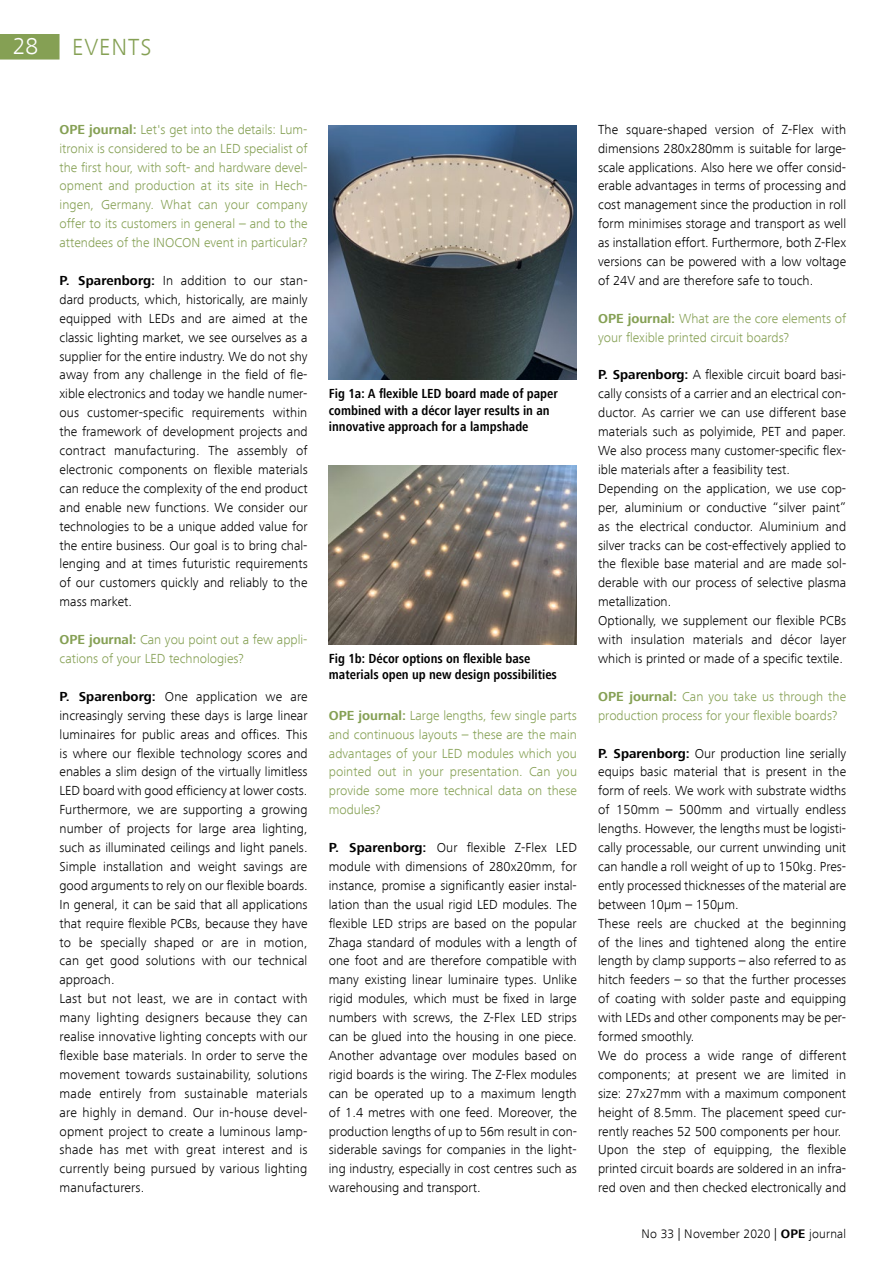
<style>
.page{position:relative;width:893px;height:1263px;background:#fff}
.page>*{position:absolute;margin:0;border:0;box-sizing:border-box;transform-origin:0 0}
.t1{font:300 24px "Frutiger Next Com";letter-spacing:.04em;color:#85a054}
.t2{font:300 24px "Frutiger Next Com";color:#fff}
.t3{font:300 13.5px/18.9px "Frutiger Next Com";letter-spacing:.005em;color:#000;text-align:justify}
.t4{font:300 13.5px/18.9px "Frutiger Next Com";color:#85a054}
.t5{font:700 condensed 13.5px/16.2px "Frutiger Next Com";color:#000}
.t6{font:300 12.75px "Frutiger Next Com";letter-spacing:.02em;color:#000}
.s1{font-weight:700}
</style>
<div class="page">
<div style="left:0;top:34px;width:60px;height:26px;background:#85a054"></div>
<img style="left:329px;top:466px;width:248px;height:178px">
<img style="left:329px;top:126px;width:248px;height:253px">
<h1 class="t2" style="left:13px;top:33px;width:27px">28</h1>
<h1 class="t1" style="left:72px;top:33px;width:81px">EVENTS</h1>
<p class="t4" style="left:60px;top:120px;width:250px;text-align:justify"><span class="s1">OPE journal:</span> Let's get into the details: Lum&shy;itronix is considered to be an LED specialist of the first hour, with soft- and hardware devel&shy;opment and production at its site in Hech&shy;ingen, Germany. What can your company offer to its customers in general – and to the attendees of the INOCON event in particular?</p>
<p class="t3" style="left:60px;top:271px;width:250px"><span class="s1">P. Sparenborg:</span> In addition to our stan&shy;dard products, which, historically, are mainly equipped with LEDs and are aimed at the classic lighting market, we see ourselves as a supplier for the entire industry. We do not shy away from any challenge in the field of fle&shy;xible electronics and today we handle numer&shy;ous customer-specific requirements within the framework of development projects and contract manufacturing. The assembly of electronic components on flexible materials can reduce the complexity of the end product and enable new functions. We consider our technologies to be a unique added value for the entire business. Our goal is to bring chal&shy;lenging and at times futuristic requirements of our customers quickly and reliably to the mass market.</p>
<p class="t4" style="left:60px;top:630px;width:250px"><span class="s1">OPE journal:</span> Can you point out a few appli&shy;cations of your LED technologies?</p>
<p class="t3" style="left:60px;top:687px;width:250px;text-align:left"><span class="s1">P. Sparenborg:</span> One application we are increasingly serving these days is large linear luminaires for public areas and offices. This is where our flexible technology scores and enables a slim design of the virtually limitless LED board with good efficiency at lower costs.<br>Furthermore, we are supporting a growing number of projects for large area lighting, such as illuminated ceilings and light panels.<br>Simple installation and weight savings are good arguments to rely on our flexible boards.<br>In general, it can be said that all applications that require flexible PCBs, because they have to be specially shaped or are in motion, can get good solutions with our technical approach.<br>Last but not least, we are in contact with many lighting designers because they can realise innovative lighting concepts with our flexible base materials. In order to serve the movement towards sustainability, solutions made entirely from sustainable materials are highly in demand. Our in-house devel&shy;opment project to create a luminous lamp&shy;shade has met with great interest and is currently being pursued by various lighting manufacturers.</p>
<p class="t5" style="left:329px;top:386px;width:231px">Fig 1a: A flexible LED board made of paper combined with a décor layer results in an innovative approach for a lampshade</p>
<p class="t5" style="left:329px;top:650px;width:230px">Fig 1b: Décor options on flexible base materials open up new design possibilities</p>
<p class="t4" style="left:329px;top:706px;width:250px;text-align:justify"><span class="s1">OPE journal:</span> Large lengths, few single parts and continuous layouts – these are the main advantages of your LED modules which you pointed out in your presentation. Can you provide some more technical data on these modules?</p>
<p class="t3" style="left:329px;top:838px;width:250px"><span class="s1">P. Sparenborg:</span> Our flexible Z-Flex LED module with dimensions of 280x20mm, for instance, promise a significantly easier instal&shy;lation than the usual rigid LED modules. The flexible LED strips are based on the popular Zhaga standard of modules with a length of one foot and are therefore compatible with many existing linear luminaire types. Unlike rigid modules, which must be fixed in large numbers with screws, the Z-Flex LED strips can be glued into the housing in one piece.<br>Another advantage over modules based on rigid boards is the wiring. The Z-Flex modules can be operated up to a maximum length of 1.4 metres with one feed. Moreover, the production lengths of up to 56m result in con&shy;siderable savings for companies in the light&shy;ing industry, especially in cost centres such as warehousing and transport.</p>
<p class="t3" style="left:598px;top:120px;width:250px">The square-shaped version of Z-Flex with dimensions 280x280mm is suitable for large&shy;scale applications. Also here we offer consid&shy;erable advantages in terms of processing and cost management since the production in roll form minimises storage and transport as well as installation effort. Furthermore, both Z-Flex versions can be powered with a low voltage of 24V and are therefore safe to touch.</p>
<p class="t4" style="left:598px;top:309px;width:250px"><span class="s1">OPE journal:</span> What are the core elements of your flexible printed circuit boards?</p>
<p class="t3" style="left:598px;top:365px;width:250px;text-align:left"><span class="s1">P. Sparenborg:</span> A flexible circuit board basi&shy;cally consists of a carrier and an electrical con&shy;ductor. As carrier we can use different base materials such as polyimide, PET and paper.<br>We also process many customer-specific flex&shy;ible materials after a feasibility test.<br>Depending on the application, we use cop&shy;per, aluminium or conductive “silver paint” as the electrical conductor. Aluminium and silver tracks can be cost-effectively applied to the flexible base material and are made sol&shy;derable with our process of selective plasma metallization.<br>Optionally, we supplement our flexible PCBs with insulation materials and décor layer which is printed or made of a specific textile.</p>
<p class="t4" style="left:598px;top:687px;width:250px"><span class="s1">OPE journal:</span> Can you take us through the production process for your flexible boards?</p>
<p class="t3" style="left:598px;top:743px;width:250px;text-align:left"><span class="s1">P. Sparenborg:</span> Our production line serially equips basic material that is present in the form of reels. We work with substrate widths of 150mm – 500mm and virtually endless lengths. However, the lengths must be logisti&shy;cally processable, our current unwinding unit can handle a roll weight of up to 150kg. Pres&shy;ently processed thicknesses of the material are between 10μm – 150μm.<br>These reels are chucked at the beginning of the lines and tightened along the entire length by clamp supports – also referred to as hitch feeders – so that the further processes of coating with solder paste and equipping with LEDs and other components may be per&shy;formed smoothly.<br>We do process a wide range of different components; at present we are limited in size: 27x27mm with a maximum component height of 8.5mm. The placement speed cur&shy;rently reaches 52 500 components per hour.<br>Upon the step of equipping, the flexible printed circuit boards are soldered in an infra&shy;red oven and then checked electronically and</p>
<p class="t6" style="left:641px;top:1226px;width:206px">No 33 | November 2020 | <span class="s1">OPE</span> journal</p>
</div>
